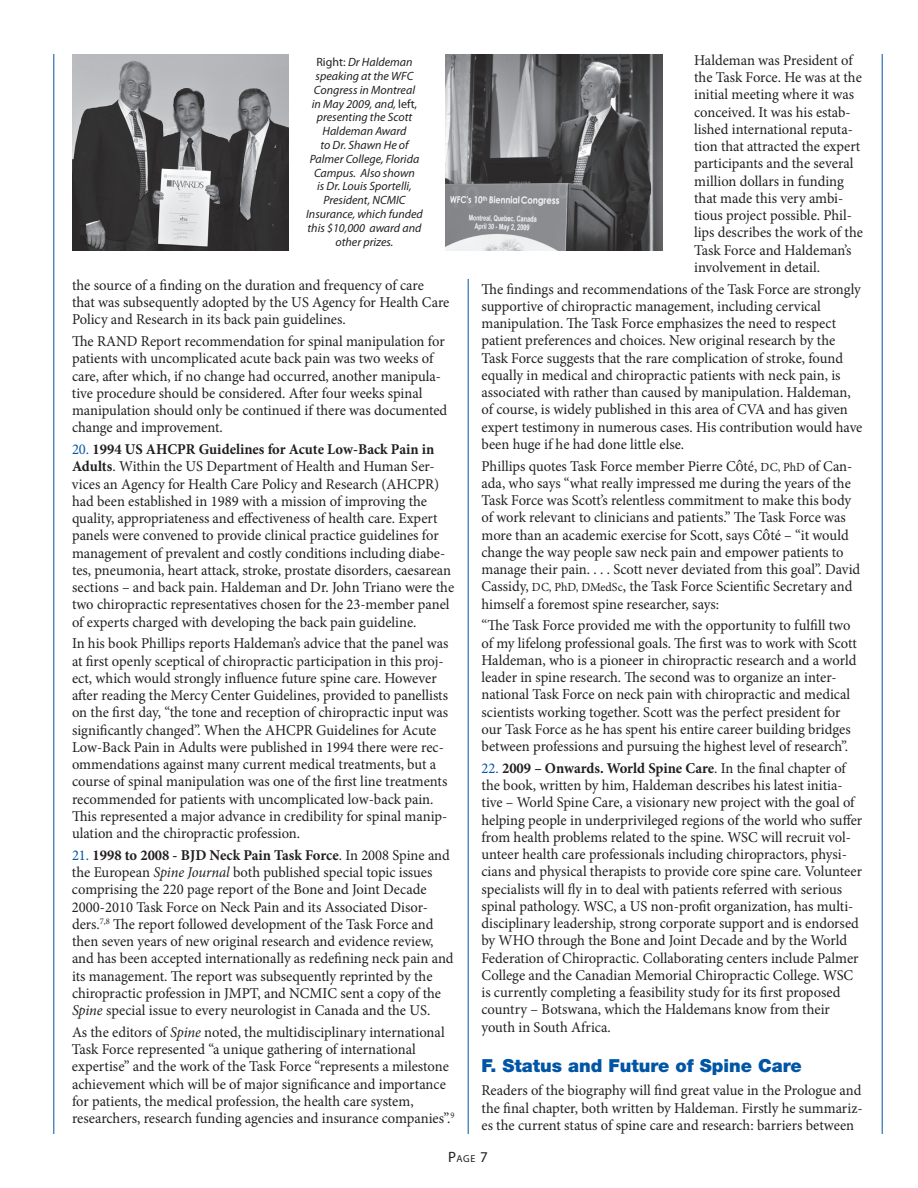
<style>
.page{position:relative;width:918px;height:1188px;background:#fff}
.page>*{position:absolute;margin:0;border:0;box-sizing:border-box;transform-origin:0 0}
.t1{font:900 18px "Helvetica Neue";color:#0155a5}
.t2{font:15px/17.2px "Minion Pro";color:#231f20}
.t3{font:italic 12px/13.8px "Myriad Pro";color:#231f20;text-align:center}
.t4{font:10.2px "Myriad Pro";color:#231f20}
.s1{font-style:normal}
.s2{color:#0155a5}
.s3{font-weight:700}
.s4{font-style:italic}
.s5{font-family:"Georgia"}
.s6{font-size:12.3px}
.s7{font-size:15px}
</style>
<div class="page">
<hr style="left:54px;top:54px;width:1px;height:1080px;background:#0155a5">
<hr style="left:882px;top:54px;width:1px;height:1080px;background:#0155a5">
<hr style="left:468px;top:279px;width:1px;height:855px;background:#0155a5">
<img style="left:72px;top:55px;width:216px;height:195px">
<img style="left:446px;top:55px;width:217px;height:195px">
<p class="t3" style="left:306px;top:55px;width:118px"><span class="s1">RIGHT:</span> Dr Haldeman speaking at the WFC<br>Congress in Montreal<br>in May 2009, and, <span class="s1">LEFT, </span>presenting the Scott<br>Haldeman Award<br>to Dr. Shawn He of<br>Palmer College, Florida<br>Campus. Also shown<br>is Dr. Louis Sportelli,<br>President, NCMIC<br>Insurance, which funded this $10,000 award and other prizes.</p>
<p class="t2" style="left:72px;top:277px;width:379px">the source of a finding on the duration and frequency of care that was subsequently adopted by the US Agency for Health Care<br>Policy and Research in its back pain guidelines.</p>
<p class="t2" style="left:72px;top:333px;width:36px">The RAND</p>
<p class="t2" style="left:72px;top:333px;width:377px;text-indent:69px">Report recommendation for spinal manipulation for patients with uncomplicated acute back pain was two weeks of care, after which, if no change had occurred, another manipula&shy;tive procedure should be considered. After four weeks spinal manipulation should only be continued if there was documented change and improvement.</p>
<p class="t2" style="left:72px;top:441px;width:384px"><span class="s2">20.</span> <span class="s3">1994 US AHCPR Guidelines for Acute Low-Back Pain in Adults</span>. Within the US Department of Health and Human Ser&shy;vices an Agency for Health Care Policy and Research (AHCPR) had been established in 1989 with a mission of improving the quality, appropriateness and effectiveness of health care. Expert panels were convened to provide clinical practice guidelines for management of prevalent and costly conditions including diabe&shy;tes, pneumonia, heart attack, stroke, prostate disorders, caesarean sections – and back pain. Haldeman and Dr. John Triano were the two chiropractic representatives chosen for the 23-member panel of experts charged with developing the back pain guideline.</p>
<p class="t2" style="left:72px;top:635px;width:378px">In his book Phillips reports Haldeman’s advice that the panel was at first openly sceptical of chiropractic participation in this proj&shy;ect, which would strongly influence future spine care. However after reading the Mercy Center Guidelines, provided to panellists on the first day, “the tone and reception of chiropractic input was significantly changed”. When the AHCPR Guidelines for Acute Low-Back Pain in Adults were published in 1994 there were rec&shy;ommendations against many current medical treatments, but a course of spinal manipulation was one of the first line treatments recommended for patients with uncomplicated low-back pain.<br>This represented a major advance in credibility for spinal manip&shy;ulation and the chiropractic profession.</p>
<p class="t2" style="left:72px;top:847px;width:383px"><span class="s2">21.</span> <span class="s3">1998 to 2008 - BJD Neck Pain Task Force</span>. In 2008 Spine and the European <span class="s4">Spine Journal</span> both published special topic issues comprising the 220 page report of the Bone and Joint Decade 2000-2010 Task Force on Neck Pain and its Associated Disor&shy;ders.<sup>7,8</sup> The report followed development of the Task Force and then seven years of new original research and evidence review, and has been accepted internationally as redefining neck pain and its management. The report was subsequently reprinted by the chiropractic profession in JMPT, and NCMIC sent a copy of the <span class="s4">Spine</span> special issue to every neurologist in Canada and the US.</p>
<p class="t2" style="left:72px;top:1024px;width:384px">As the editors of <span class="s4">Spine</span> noted, the multidisciplinary international Task Force represented “a unique gathering of international expertise” and the work of the Task Force “represents a milestone achievement which will be of major significance and importance for patients, the medical profession, the health care system, researchers, research funding agencies and insurance companies”.<sup>9</sup></p>
<p class="t2" style="left:694px;top:52px;width:170px">Haldeman was President of the Task Force. He was at the initial meeting where it was conceived. It was his estab&shy;lished international reputa&shy;tion that attracted the expert participants and the several million dollars in funding that made this very ambi&shy;tious project possible. Phil&shy;lips describes the work of the<br>Task Force and Haldeman’s involvement in detail.</p>
<p class="t2" style="left:482px;top:280px;width:383px">The findings and recommendations of the Task Force are strongly supportive of chiropractic management, including cervical manipulation. The Task Force emphasizes the need to respect patient preferences and choices. New original research by the Task Force suggests that the rare complication of stroke, found equally in medical and chiropractic patients with neck pain, is associated with rather than caused by manipulation. Haldeman, of course, is widely published in this area of CVA and has given expert testimony in numerous cases. His contribution would have been huge if he had done little else.</p>
<p class="t2" style="left:482px;top:457px;width:380px">Phillips quotes Task Force member Pierre C<span class="s5">ô</span>té, <span class="s6">DC, PhD</span> of Can&shy;ada, who says “what really impressed me during the years of the Task Force was Scott’s relentless commitment to make this body of work relevant to clinicians and patients.” The Task Force was more than an academic exercise for Scott, says C<span class="s5">ô</span>té – “it would change the way people saw neck pain and empower patients to manage their pain. . . . Scott never deviated from this goal”. David Cassidy, <span class="s6">DC, PhD, DMedSc</span>, the Task Force Scientific Secretary and himself a foremost spine researcher, says:</p>
<p class="t2" style="left:481px;top:617px;width:377px">“The Task Force provided me with the opportunity to fulfill two of my lifelong professional goals. The first was to work with Scott Haldeman, who is a pioneer in chiropractic research and a world leader in spine research. The second was to organize an inter&shy;national Task Force on neck pain with chiropractic and medical scientists working together. Scott was the perfect president for our Task Force as he has spent his entire career building bridges between professions and pursuing the highest level of research”.</p>
<p class="t2" style="left:481px;top:760px;width:382px"><span class="s2">22.</span> <span class="s3">2009 – Onwards. World Spine Care</span>. In the final chapter of the book, written by him, Haldeman describes his latest initia&shy;tive – World Spine Care, a visionary new project with the goal of helping people in underprivileged regions of the world who suffer from health problems related to the spine. WSC will recruit vol&shy;unteer health care professionals including chiropractors, physi&shy;cians and physical therapists to provide core spine care. Volunteer specialists will fly in to deal with patients referred with serious spinal pathology. WSC, a US non-profit organization, has multi&shy;disciplinary leadership, strong corporate support and is endorsed by WHO through the Bone and Joint Decade and by the World Federation of Chiropractic. Collaborating centers include Palmer College and the Canadian Memorial Chiropractic College. WSC is currently completing a feasibility study for its first proposed country – Botswana, which the Haldemans know from their youth in South Africa.</p>
<p class="t1" style="left:482px;top:1055px;width:322px">F. Status and Future of Spine Care</p>
<p class="t2" style="left:482px;top:1082px;width:383px;text-align:justify">Readers of the biography will find great value in the Prologue and the final chapter, both written by Haldeman. Firstly he summariz&shy;es the current status of spine care and research: barriers between</p>
<p class="t4" style="left:448px;top:1152px;width:29px"><span class="s7">P</span>AGE</p>
</div>
